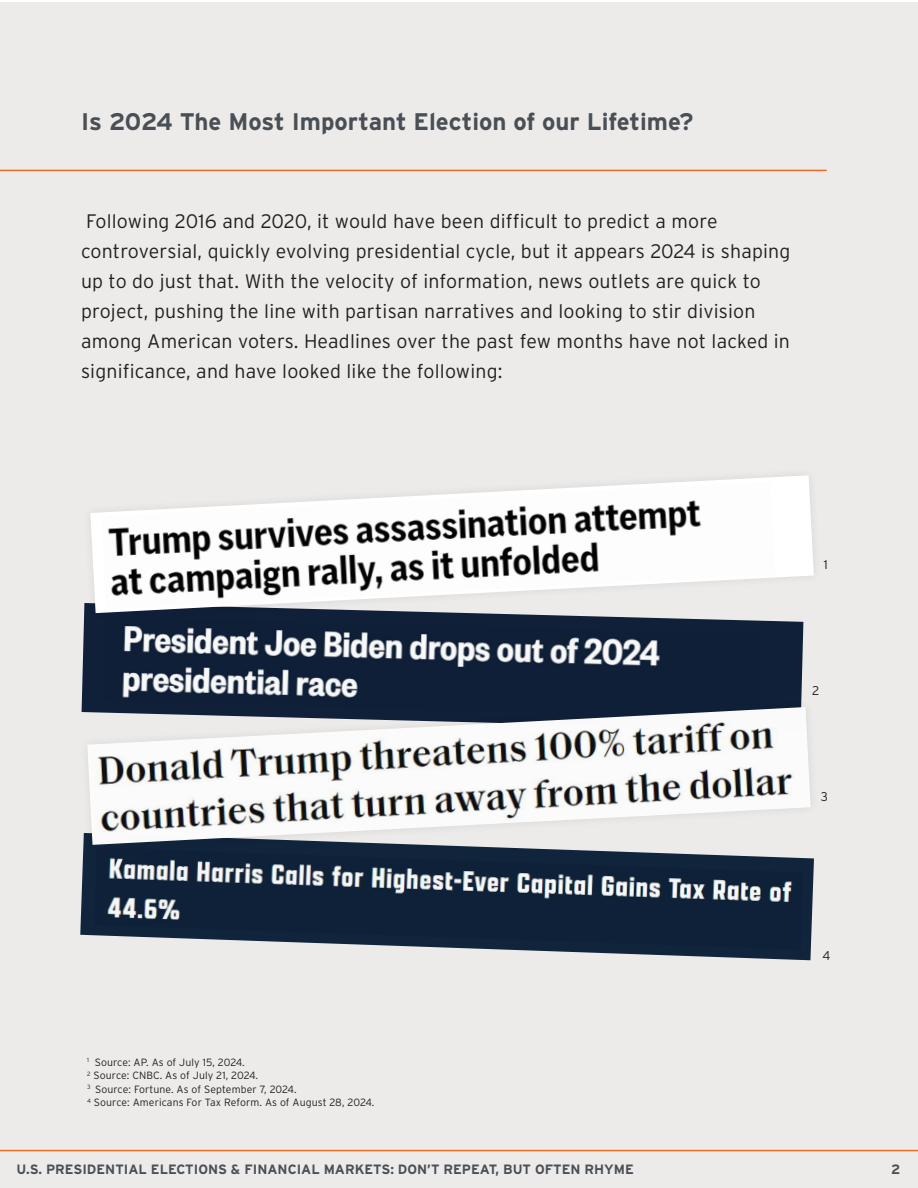
<style>
.page{position:relative;width:918px;height:1188px;background:#fff}
.page>*{position:absolute;margin:0;border:0;box-sizing:border-box;transform-origin:0 0}
.t1{font:700 24px "Interstate";color:#4a4f55}
.t2{font:300 19.5px/30px "Interstate";letter-spacing:.01em;color:#231f20}
.t3{font:700 13.5px "Interstate";color:#4a4f55}
.t4{font:300 12.6px "Interstate";color:#231f20}
.t5{font:300 10.5px "Interstate";letter-spacing:.01em;color:#231f20}
</style>
<div class="page">
<div style="left:0;top:1151px;width:918px;height:37px;background:#ebeae9"></div>
<div style="left:0;top:2px;width:918px;height:1149px;background:#ebeae9"></div>
<div style="left:82px;top:622px;width:721px;height:77px;background:#102039"></div>
<img style="left:105px;top:622px;width:655px;height:77px">
<svg style="left:80px;top:853px;width:734px;height:107px"></svg>
<img style="left:94px;top:853px;width:709px;height:97px">
<div style="left:82px;top:467px;width:740px;height:155px;background:#231f20;opacity:.1"></div>
<svg style="left:90px;top:475px;width:724px;height:138px"></svg>
<img style="left:102px;top:481px;width:673px;height:128px">
<div style="left:79px;top:699px;width:740px;height:154px;background:#231f20;opacity:.1"></div>
<img style="left:87px;top:707px;width:724px;height:138px">
<hr style="left:0;top:170px;width:827px;height:1px;background:#f26a24">
<hr style="left:0;top:1150px;width:918px;height:1px;background:#f26a24">
<p class="t1" style="left:81px;top:108px;width:614px">Is 2024 The Most Important Election of our Lifetime?</p>
<p class="t2" style="left:81px;top:206px;width:711px">Following 2016 and 2020, it would have been difficult to predict a more controversial, quickly evolving presidential cycle, but it appears 2024 is shaping up to do just that. With the velocity of information, news outlets are quick to project, pushing the line with partisan narratives and looking to stir division among American voters. Headlines over the past few months have not lacked in significance, and have looked like the following:</p>
<p class="t5" style="left:87px;top:1056px;width:159px"><sup>1</sup> Source: AP. As of July 15, 2024.</p>
<p class="t5" style="left:87px;top:1069px;width:172px"><sup>2</sup> Source: CNBC. As of July 21, 2024.</p>
<p class="t5" style="left:87px;top:1083px;width:211px"><sup>3</sup> Source: Fortune. As of September 7, 2024.</p>
<p class="t5" style="left:87px;top:1096px;width:289px"><sup>4</sup> Source: Americans For Tax Reform. As of August 28, 2024.</p>
<p class="t4" style="left:824px;top:557px;width:5px">1</p>
<p class="t4" style="left:812px;top:684px;width:9px">2</p>
<p class="t4" style="left:821px;top:789px;width:9px">3</p>
<p class="t4" style="left:822px;top:948px;width:9px">4</p>
<p class="t3" style="left:16px;top:1162px;width:619px">U.S. PRESIDENTIAL ELECTIONS &amp; FINANCIAL MARKETS: DON’T REPEAT, BUT OFTEN RHYME</p>
<p class="t3" style="left:891px;top:1162px;width:11px">2</p>
</div>
